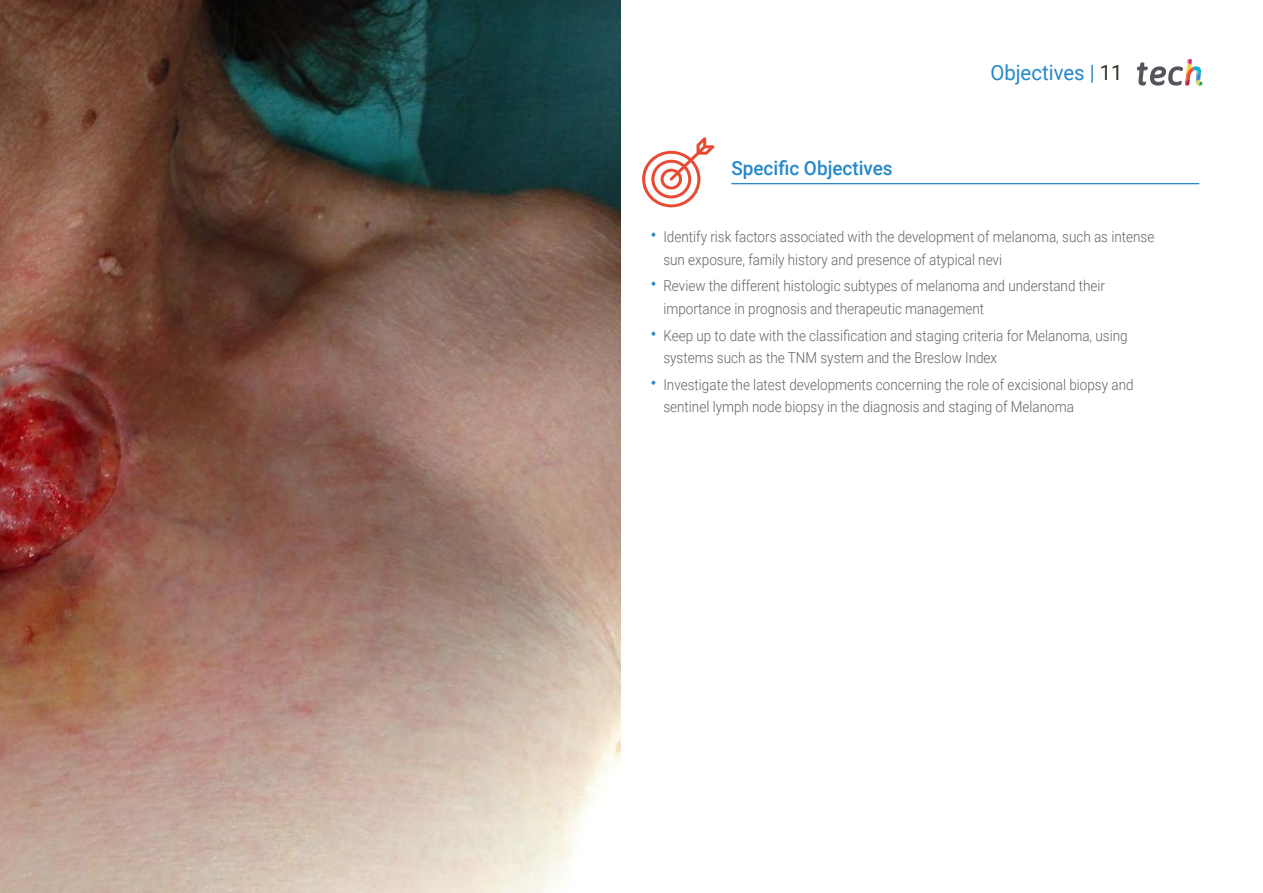
<style>
.page{position:relative;width:1263px;height:893px;background:#fff}
.page>*{position:absolute;margin:0;border:0;box-sizing:border-box;transform-origin:0 0}
.t1{font:21px "Roboto";color:#2488c9}
.t2{font:500 19.5px "Roboto";color:#2488c9}
.t3{font:300 15px/22.5px "Roboto";color:#61646a;scale:.9 1}
.s1{color:#2287c9}
.s2{color:#312e20}
</style>
<div class="page">
<svg style="left:642px;top:137px;width:72px;height:70px"></svg>
<hr style="left:731px;top:183px;width:468px;height:1px;background:#2488c9">
<svg style="left:1137px;top:59px;width:65px;height:27px"></svg>
<img style="left:0;top:0;width:621px;height:893px">
<h2 class="t2" style="left:731px;top:155px;width:163px">Specific Objectives</h2>
<h1 class="t1" style="left:990px;top:57px;width:134px">Objectiv<span class="s1">es |</span> <span class="s2">11</span></h1>
<p class="t3" style="left:663px;top:225px;width:547px">Identify risk factors associated with the development of melanoma, such as intense sun exposure, family history and presence of atypical nevi</p>
<p class="t3" style="left:663px;top:274px;width:492px">Review the different histologic subtypes of melanoma and understand their importance in prognosis and therapeutic management</p>
<p class="t3" style="left:663px;top:323px;width:517px">Keep up to date with the classification and staging criteria for Melanoma, using systems such as the TNM system and the Breslow Index</p>
<p class="t3" style="left:663px;top:373px;width:524px">Investigate the latest developments concerning the role of excisional biopsy and sentinel lymph node biopsy in the diagnosis and staging of Melanoma</p>
</div>
